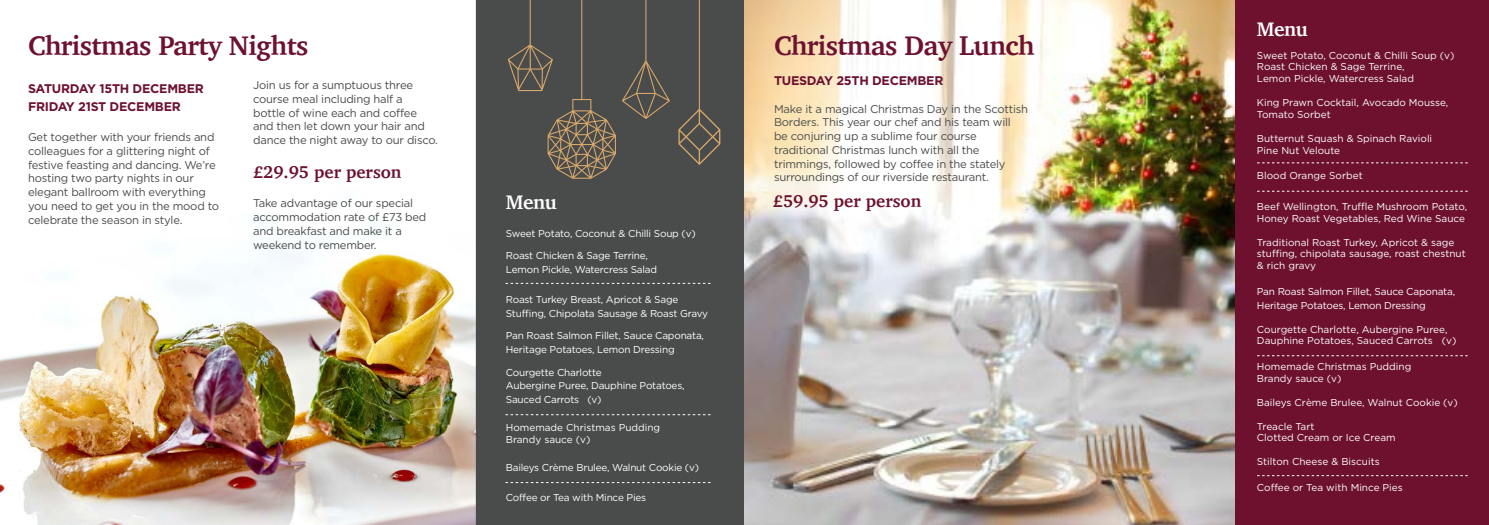
<style>
.page{position:relative;width:1489px;height:525px;background:#fff}
.page>*{position:absolute;margin:0;border:0;box-sizing:border-box;transform-origin:0 0}
.t1{font:700 27.5px "Charter";letter-spacing:-.02em;color:#6d112f}
.t2{font:700 20px "Charter";letter-spacing:-.02em;color:#fff}
.t3{font:700 17.5px "Charter";color:#6d112f}
.t4{font:700 12.5px/18.6px "Gotham";letter-spacing:-.02em;color:#6d112f}
.t5{font:11.25px/13.8px "Gotham";letter-spacing:-.02em;color:#494c4a}
.t6{font:10px/11.9px "Gotham";letter-spacing:-.01em;color:#fff}
</style>
<div class="page">
<img style="left:0;top:182px;width:476px;height:342px">
<div style="left:476px;top:0;width:268px;height:524px;background:#494c4a"></div>
<img style="left:744px;top:0;width:491px;height:524px">
<div style="left:1235px;top:0;width:253px;height:524px;background:#6d112f"></div>
<svg style="left:678px;top:0;width:42px;height:165px;background:#52524c"></svg>
<svg style="left:507px;top:0;width:163px;height:179px;background:#54534c"></svg>
<svg style="left:505px;top:283px;width:205px;height:1px"></svg>
<svg style="left:505px;top:414px;width:205px;height:1px"></svg>
<svg style="left:505px;top:482px;width:205px;height:1px"></svg>
<svg style="left:1257px;top:162px;width:210px;height:1px"></svg>
<svg style="left:1257px;top:191px;width:210px;height:1px"></svg>
<svg style="left:1257px;top:355px;width:210px;height:1px"></svg>
<svg style="left:1257px;top:475px;width:210px;height:1px"></svg>
<h1 class="t1" style="left:28px;top:22px;width:282px">Christmas Party Nights</h1>
<p class="t4" style="left:28px;top:78px;width:177px">SATURDAY 15TH DECEMBER<br>FRIDAY 21ST DECEMBER</p>
<p class="t5" style="left:28px;top:130px;width:193px">Get together with your friends and colleagues for a glittering night of festive feasting and dancing. We’re hosting two party nights in our elegant ballroom with everything you need to get you in the mood to celebrate the season in style.</p>
<p class="t5" style="left:253px;top:78px;width:186px">Join us for a sumptuous three course meal including half a<br>bottle of wine each and coffee and then let down your hair and dance the night away to our disco.</p>
<h3 class="t3" style="left:253px;top:156px;width:150px">£29.95 per person</h3>
<p class="t5" style="left:253px;top:196px;width:175px">Take advantage of our special accommodation rate of £73 bed and breakfast and make it a weekend to remember.</p>
<h2 class="t2" style="left:506px;top:185px;width:53px">Menu</h2>
<p class="t6" style="left:506px;top:227px;width:191px">Sweet Potato, Coconut &amp; Chilli Soup (v)</p>
<p class="t6" style="left:506px;top:248px;width:153px;line-height:13.8px">Roast Chicken &amp; Sage Terrine,<br>Lemon Pickle, Watercress Salad</p>
<p class="t6" style="left:506px;top:292px;width:204px;line-height:13.8px">Roast Turkey Breast, Apricot &amp; Sage<br>Stuffing, Chipolata Sausage &amp; Roast Gravy</p>
<p class="t6" style="left:506px;top:328px;width:200px;line-height:13.8px">Pan Roast Salmon Fillet, Sauce Caponata,<br>Heritage Potatoes, Lemon Dressing</p>
<p class="t6" style="left:506px;top:365px;width:180px;line-height:13.8px">Courgette Charlotte<br>Aubergine Puree, Dauphine Potatoes,<br>Sauced Carrots (v)</p>
<p class="t6" style="left:506px;top:421px;width:156px">Homemade Christmas Pudding<br>Brandy sauce (v)</p>
<p class="t6" style="left:506px;top:461px;width:195px">Baileys Crème Brulee, Walnut Cookie (v)</p>
<p class="t6" style="left:506px;top:491px;width:142px">Coffee or Tea with Mince Pies</p>
<h1 class="t1" style="left:774px;top:22px;width:262px">Christmas Day Lunch</h1>
<p class="t4" style="left:774px;top:71px;width:171px">TUESDAY 25TH DECEMBER</p>
<p class="t5" style="left:774px;top:101px;width:255px">Make it a magical Christmas Day in the Scottish Borders. This year our chef and his team will<br>be conjuring up a sublime four course traditional Christmas lunch with all the trimmings, followed by coffee in the stately surroundings of our riverside restaurant.</p>
<h3 class="t3" style="left:772px;top:186px;width:150px">£59.95 per person</h3>
<h2 class="t2" style="left:1256px;top:11px;width:53px">Menu</h2>
<p class="t6" style="left:1256px;top:49px;width:199px">Sweet Potato, Coconut &amp; Chilli Soup (v)<br>Roast Chicken &amp; Sage Terrine,<br>Lemon Pickle, Watercress Salad</p>
<p class="t6" style="left:1256px;top:96px;width:193px">King Prawn Cocktail, Avocado Mousse,<br>Tomato Sorbet</p>
<p class="t6" style="left:1256px;top:132px;width:177px">Butternut Squash &amp; Spinach Ravioli<br>Pine Nut Veloute</p>
<p class="t6" style="left:1256px;top:169px;width:107px">Blood Orange Sorbet</p>
<p class="t6" style="left:1256px;top:200px;width:212px">Beef Wellington, Truffle Mushroom Potato,<br>Honey Roast Vegetables, Red Wine Sauce</p>
<p class="t6" style="left:1256px;top:236px;width:210px">Traditional Roast Turkey, Apricot &amp; sage stuffing, chipolata sausage, roast chestnut &amp; rich gravy</p>
<p class="t6" style="left:1256px;top:284px;width:200px;line-height:13.8px">Pan Roast Salmon Fillet, Sauce Caponata,<br>Heritage Potatoes, Lemon Dressing</p>
<p class="t6" style="left:1256px;top:323px;width:201px">Courgette Charlotte, Aubergine Puree,<br>Dauphine Potatoes, Sauced Carrots (v)</p>
<p class="t6" style="left:1256px;top:360px;width:156px">Homemade Christmas Pudding<br>Brandy sauce (v)</p>
<p class="t6" style="left:1256px;top:396px;width:202px">Baileys Crème Brulee, Walnut Cookie (v)</p>
<p class="t6" style="left:1256px;top:419px;width:140px">Treacle Tart<br>Clotted Cream or Ice Cream</p>
<p class="t6" style="left:1256px;top:455px;width:124px">Stilton Cheese &amp; Biscuits</p>
<p class="t6" style="left:1256px;top:481px;width:147px">Coffee or Tea with Mince Pies</p>
</div>
